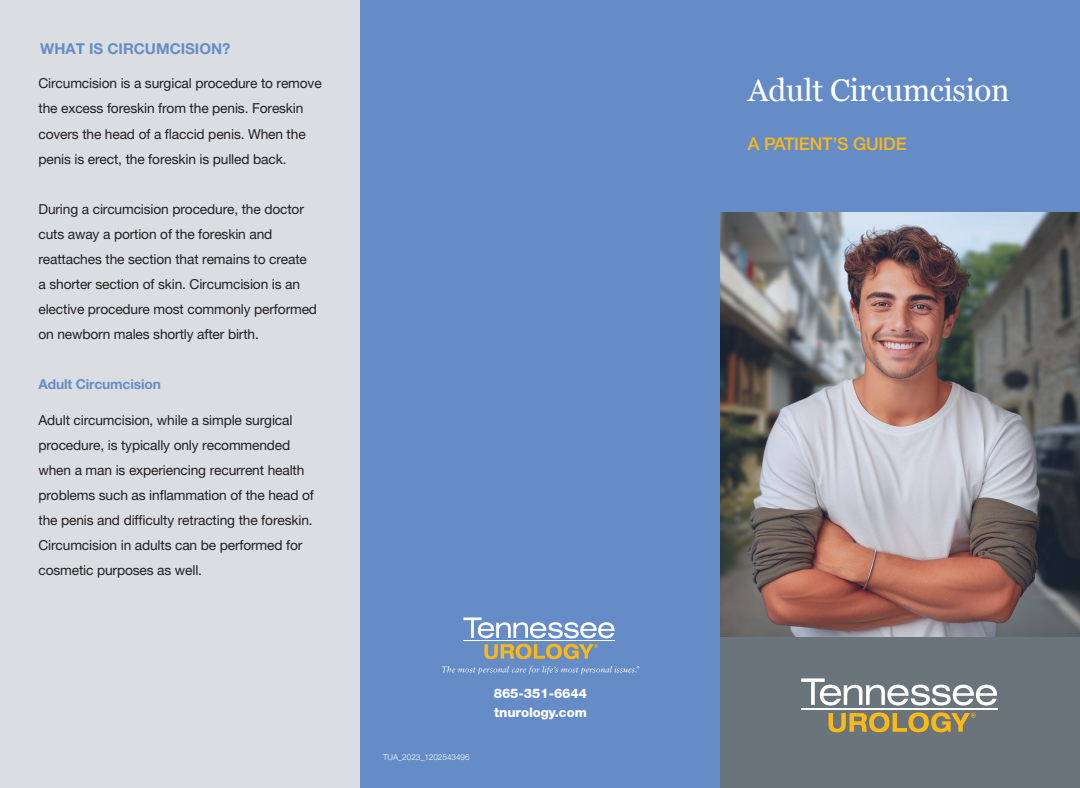
<style>
.page{position:relative;width:1080px;height:788px;background:#fff}
.page>*{position:absolute;margin:0;border:0;box-sizing:border-box;transform-origin:0 0}
.t1{font:31.25px "Georgia";letter-spacing:-.01em;color:#fff}
.t2{font:500 17.5px "Helvetica Neue LT Pro";letter-spacing:-.01em;color:#fcb814}
.t3{font:700 15px "Helvetica Neue LT Pro";color:#668cc8}
.t4{font:13.75px/25px "Helvetica Neue LT Pro";letter-spacing:-.01em;color:#231f20}
.t5{font:700 13.75px "Helvetica Neue LT Pro";letter-spacing:-.01em;color:#668cc8}
.t6{font:800 13.12px "Helvetica Neue LT Pro";color:#fff}
.t7{font:300 8.12px "Helvetica Neue LT Pro";color:#fff}
</style>
<div class="page">
<div style="left:0;top:0;width:360px;height:788px;background:#dadee2"></div>
<div style="left:360px;top:0;width:360px;height:787px;background:#668cc8"></div>
<svg style="left:463px;top:617px;width:152px;height:42px"></svg>
<svg style="left:442px;top:666px;width:197px;height:8px"></svg>
<img style="left:720px;top:212px;width:360px;height:425px">
<div style="left:719px;top:0;width:361px;height:212px;background:#668cc8"></div>
<div style="left:720px;top:637px;width:360px;height:150px;background:#6a757b"></div>
<svg style="left:801px;top:678px;width:196px;height:27px"></svg>
<hr style="left:801px;top:708px;width:197px;height:1px;background:#fff">
<svg style="left:829px;top:712px;width:147px;height:20px"></svg>
<p class="t3" style="left:40px;top:39px;width:192px">WHAT IS CIRCUMCISION?</p>
<p class="t4" style="left:38px;top:71px;width:285px">Circumcision is a surgical procedure to remove the excess foreskin from the penis. Foreskin covers the head of a flaccid penis. When the penis is erect, the foreskin is pulled back.</p>
<p class="t4" style="left:38px;top:196px;width:280px">During a circumcision procedure, the doctor cuts away a portion of the foreskin and reattaches the section that remains to create a shorter section of skin. Circumcision is an elective procedure most commonly performed on newborn males shortly after birth.</p>
<p class="t5" style="left:38px;top:375px;width:124px">Adult Circumcision</p>
<p class="t4" style="left:38px;top:407px;width:277px">Adult circumcision, while a simple surgical procedure, is typically only recommended when a man is experiencing recurrent health problems such as inflammation of the head of the penis and difficulty retracting the foreskin.<br>Circumcision in adults can be performed for cosmetic purposes as well.</p>
<p class="t7" style="left:383px;top:751px;width:88px">TUA_2023_1202543496</p>
<p class="t6" style="left:494px;top:685px;width:95px">865-351-6644</p>
<p class="t6" style="left:494px;top:704px;width:94px">tnurology.com</p>
<p class="t1" style="left:748px;top:68px;width:263px">Adult Circumcision</p>
<p class="t2" style="left:748px;top:133px;width:160px">A PATIENT’S GUIDE</p>
</div>
